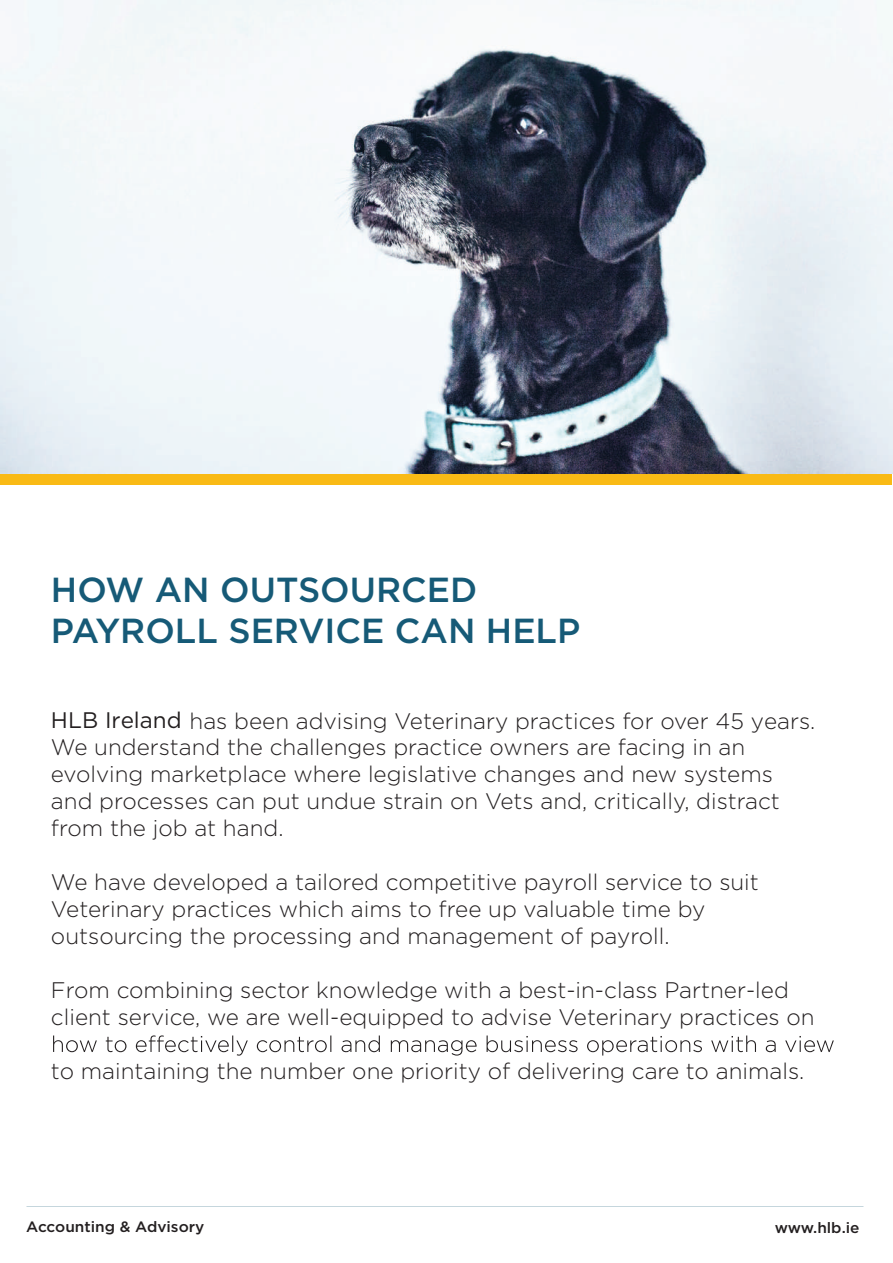
<style>
.page{position:relative;width:893px;height:1263px;background:#fff}
.page>*{position:absolute;margin:0;border:0;box-sizing:border-box;transform-origin:0 0}
.t1{font:500 34.8px/41.7px "Gotham";color:#165a77}
.t2{font:300 22.5px/26.8px "Gotham";color:#231f20}
.t3{font:500 15px "Gotham";color:#231f20}
.s1{font-weight:400}
</style>
<div class="page">
<svg style="left:53px;top:1035px;width:781px;height:20px"></svg>
<img style="left:0;top:0;width:893px;height:474px">
<div style="left:0;top:475px;width:892px;height:10px;background:#f9ba15"></div>
<h1 class="t1" style="left:51px;top:568px;width:531px">HOW AN OUTSOURCED<br>PAYROLL SERVICE CAN HELP</h1>
<p class="t2" style="left:51px;top:707px;width:766px"><span class="s1">HLB Ireland</span> has been advising Veterinary practices for over 45 years.<br>We understand the challenges practice owners are facing in an evolving marketplace where legislative changes and new systems and processes can put undue strain on Vets and, critically, distract from the job at hand.</p>
<p class="t2" style="left:51px;top:868px;width:709px">We have developed a tailored competitive payroll service to suit<br>Veterinary practices which aims to free up valuable time by outsourcing the processing and management of payroll.</p>
<p class="t2" style="left:51px;top:976px;width:765px">From combining sector knowledge with a best-in-class Partner-led client service, we are well-equipped to advise Veterinary practices on</p>
<p class="t2" style="left:51px;top:1057px;width:755px">to maintaining the number one priority of delivering care to animals.</p>
<p class="t3" style="left:26px;top:1216px;width:180px">Accounting &amp; Advisory</p>
<p class="t3" style="left:775px;top:1217px;width:86px">www.hlb.ie</p>
</div>
